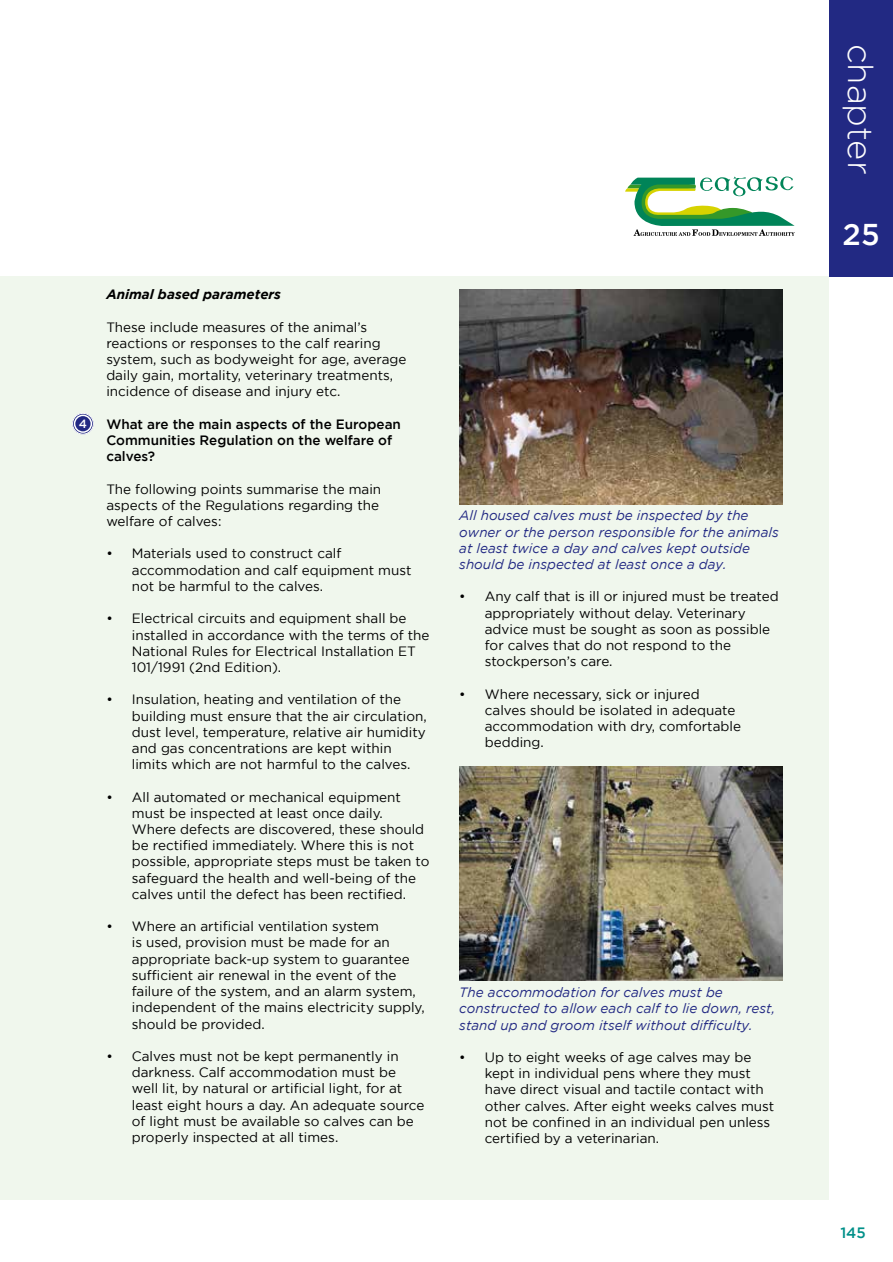
<style>
.page{position:relative;width:893px;height:1262px;background:#fff}
.page>*{position:absolute;margin:0;border:0;box-sizing:border-box;transform-origin:0 0}
.t1{font:300 34.5px "Gotham";color:#fff}
.t2{font:500 30px "Gotham";color:#fff}
.t3{font:500 15px "Gotham";color:#009089}
.t4{font:13.5px/16.2px "Gotham";color:#000}
.t5{font:italic 13.5px/16.2px "Gotham";color:#222983}
.t6{font:500 13.5px/16.2px "Gotham";color:#000}
.t7{font:italic 700 13.5px "Gotham";color:#000}
.t8{font:500 12px "Gotham";color:#fff}
</style>
<div class="page">
<div style="left:0;top:276px;width:829px;height:923px;background:#f0f7ed"></div>
<div style="left:829px;top:0;width:64px;height:276px;background:#222983"></div>
<svg style="left:625px;top:176px;width:170px;height:60px"></svg>
<img style="left:459px;top:289px;width:323px;height:215px">
<img style="left:459px;top:766px;width:323px;height:215px">
<div style="left:74px;top:414px;width:18px;height:19px;background:#222983;border-radius:50%"></div>
<div style="left:72px;top:413px;width:22px;height:21px;border:3px solid #222983;border-radius:50%"></div>
<div style="left:72px;top:413px;width:22px;height:21px;border:1px solid #fff;border-radius:50%"></div>
<div style="left:74px;top:414px;width:18px;height:19px;border:2px solid #fff;border-radius:50%"></div>
<p class="t8" style="left:79px;top:417px;width:10px">4</p>
<p class="t7" style="left:106px;top:286px;width:176px">Animal based parameters</p>
<p class="t4" style="left:106px;top:318px;width:302px">These include measures of the animal’s reactions or responses to the calf rearing system, such as bodyweight for age, average daily gain, mortality, veterinary treatments, incidence of disease and injury etc.</p>
<p class="t6" style="left:106px;top:415px;width:296px">What are the main aspects of the European<br>Communities Regulation on the welfare of calves?</p>
<p class="t4" style="left:106px;top:480px;width:276px">The following points summarise the main aspects of the Regulations regarding the welfare of calves:</p>
<p class="t4" style="left:132px;top:545px;width:281px;text-indent:-26px">• Materials used to construct calf accommodation and calf equipment must not be harmful to the calves.</p>
<p class="t4" style="left:132px;top:610px;width:299px;text-indent:-26px">• Electrical circuits and equipment shall be installed in accordance with the terms of the National Rules for Electrical Installation ET 101/1991 (2nd Edition).</p>
<p class="t4" style="left:132px;top:691px;width:296px;text-indent:-26px">• Insulation, heating and ventilation of the building must ensure that the air circulation, dust level, temperature, relative air humidity and gas concentrations are kept within limits which are not harmful to the calves.</p>
<p class="t4" style="left:132px;top:788px;width:299px;text-indent:-26px">• All automated or mechanical equipment must be inspected at least once daily.<br>Where defects are discovered, these should be rectified immediately. Where this is not possible, appropriate steps must be taken to safeguard the health and well-being of the calves until the defect has been rectified.</p>
<p class="t4" style="left:132px;top:918px;width:294px;text-indent:-26px">• Where an artificial ventilation system<br>is used, provision must be made for an appropriate back-up system to guarantee sufficient air renewal in the event of the failure of the system, and an alarm system, independent of the mains electricity supply, should be provided.</p>
<p class="t4" style="left:132px;top:1047px;width:294px;text-indent:-26px">• Calves must not be kept permanently in darkness. Calf accommodation must be well lit, by natural or artificial light, for at least eight hours a day. An adequate source of light must be available so calves can be properly inspected at all times.</p>
<p class="t5" style="left:459px;top:507px;width:321px">All housed calves must be inspected by the owner or the person responsible for the animals at least twice a day and calves kept outside should be inspected at least once a day.</p>
<p class="t4" style="left:485px;top:588px;width:295px;text-indent:-26px">• Any calf that is ill or injured must be treated appropriately without delay. Veterinary advice must be sought as soon as possible for calves that do not respond to the stockperson’s care.</p>
<p class="t4" style="left:485px;top:685px;width:258px;text-indent:-26px">• Where necessary, sick or injured calves should be isolated in adequate accommodation with dry, comfortable bedding.</p>
<p class="t5" style="left:459px;top:984px;width:317px">The accommodation for calves must be constructed to allow each calf to lie down, rest, stand up and groom itself without difficulty.</p>
<p class="t4" style="left:485px;top:1048px;width:291px;text-indent:-26px">• Up to eight weeks of age calves may be kept in individual pens where they must have direct visual and tactile contact with other calves. After eight weeks calves must not be confined in an individual pen unless certified by a veterinarian.</p>
<h1 class="t1" style="left:879px;top:44px;width:132px;rotate:90deg">chapter</h1>
<h2 class="t2" style="left:843px;top:217px;width:39px">25</h2>
<p class="t3" style="left:840px;top:1224px;width:27px">145</p>
</div>
